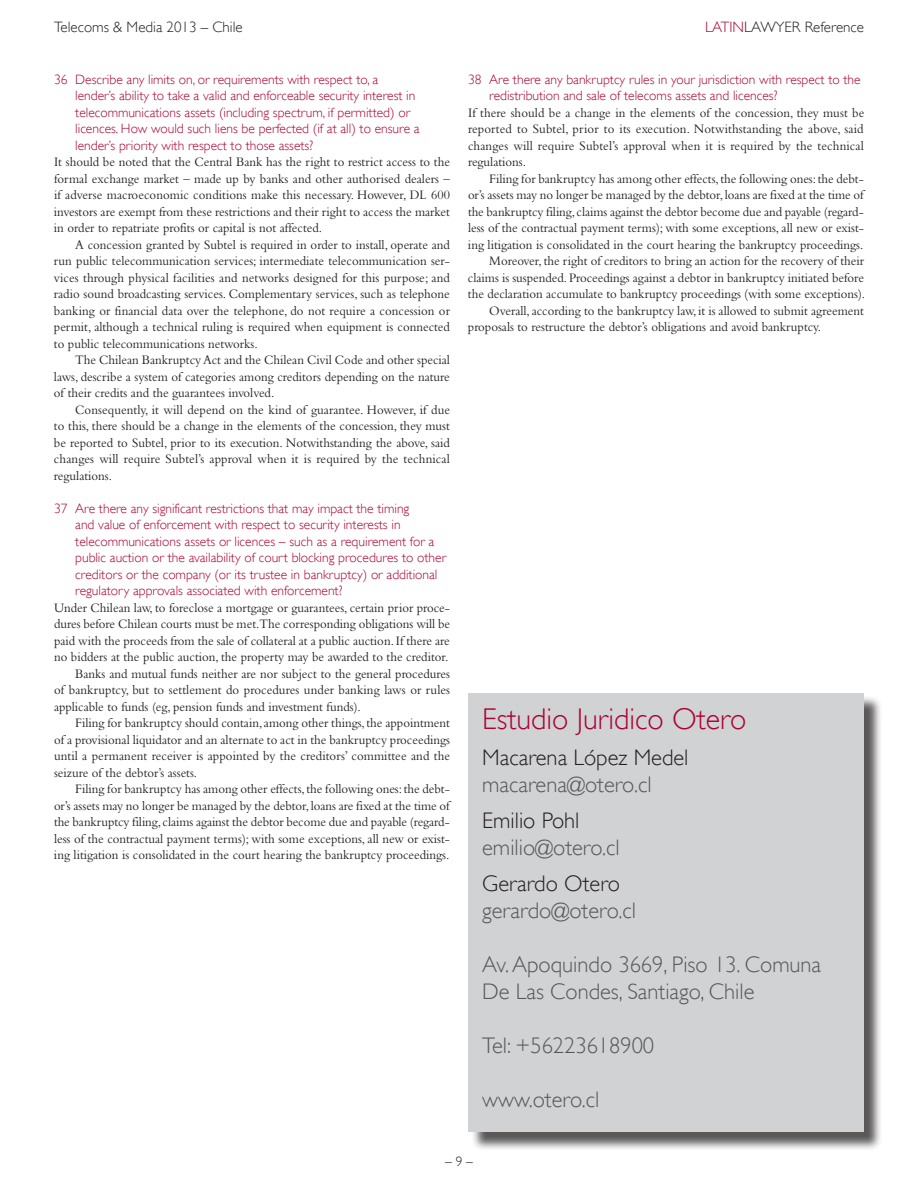
<style>
.page{position:relative;width:918px;height:1188px;background:#fff}
.page>*{position:absolute;margin:0;border:0;box-sizing:border-box;transform-origin:0 0}
.t1{font:300 30px "Gill Sans";color:#ab0333}
.t2{font:300 22.5px/27px "Gill Sans";color:#57585a}
.t3{font:300 22.5px "Gill Sans";color:#231f20}
.t4{font:300 15px "Gill Sans";color:#231f20}
.t5{font:13.5px/16.5px "Bembo";color:#231f20;text-align:justify;scale:.95 1}
.t6{font:300 13.5px/16.5px "Gill Sans";color:#ab0333}
.t7{font:300 13.5px "Gill Sans";color:#231f20}
.s1{color:#ab0333}
</style>
<div class="page">
<div style="left:471px;top:696px;width:412px;height:455px;background:#231f20;opacity:.75"></div>
<div style="left:469px;top:693px;width:395px;height:439px;background:#d1d2d4"></div>
<p class="t4" style="left:54px;top:19px;width:190px">Telecoms &amp; Media 2013 – Chile</p>
<p class="t4" style="left:705px;top:19px;width:160px"><span class="s1">Latin</span>Lawyer Reference</p>
<p class="t6" style="left:75px;top:71px;width:346px;text-indent:-21px">36 Describe any limits on, or requirements with respect to, a lender’s ability to take a valid and enforceable security interest in telecommunications assets (including spectrum, if permitted) or licences. How would such liens be perfected (if at all) to ensure a lender’s priority with respect to those assets?</p>
<p class="t5" style="left:54px;top:153px;width:418px">It should be noted that the Central Bank has the right to restrict access to the formal exchange market – made up by banks and other authorised dealers – if adverse macroeconomic conditions make this necessary. However, DL 600 investors are exempt from these restrictions and their right to access the market in order to repatriate profits or capital is not affected.</p>
<p class="t5" style="left:54px;top:236px;width:418px;text-indent:21px">A concession granted by Subtel is required in order to install, operate and run public telecommunication services; intermediate telecommunication ser&shy;vices through physical facilities and networks designed for this purpose; and radio sound broadcasting services. Complementary services, such as telephone banking or financial data over the telephone, do not require a concession or permit, although a technical ruling is required when equipment is connected to public telecommunications networks.</p>
<p class="t5" style="left:54px;top:351px;width:418px;text-indent:21px">The Chilean Bankruptcy Act and the Chilean Civil Code and other special laws, describe a system of categories among creditors depending on the nature of their credits and the guarantees involved.</p>
<p class="t5" style="left:54px;top:401px;width:419px;text-indent:21px">Consequently, it will depend on the kind of guarantee. However, if due to this, there should be a change in the elements of the concession, they must be reported to Subtel, prior to its execution. Notwithstanding the above, said changes will require Subtel’s approval when it is required by the technical regulations.</p>
<p class="t6" style="left:75px;top:500px;width:372px;text-indent:-21px">37 Are there any significant restrictions that may impact the timing<br>and value of enforcement with respect to security interests in telecommunications assets or licences – such as a requirement for a public auction or the availability of court blocking procedures to other creditors or the company (or its trustee in bankruptcy) or additional regulatory approvals associated with enforcement?</p>
<p class="t5" style="left:54px;top:599px;width:418px">Under Chilean law, to foreclose a mortgage or guarantees, certain prior proce-</p>
<p class="t5" style="left:54px;top:615px;width:419px">dures before Chilean courts must be met.The corresponding obligations will be</p>
<p class="t5" style="left:54px;top:632px;width:418px">paid with the proceeds from the sale of collateral at a public auction. If there are</p>
<p class="t5" style="left:54px;top:648px;width:417px">no bidders at the public auction, the property may be awarded to the creditor.</p>
<p class="t5" style="left:75px;top:665px;width:396px">Banks and mutual funds neither are nor subject to the general procedures</p>
<p class="t5" style="left:54px;top:681px;width:419px">of bankruptcy, but to settlement do procedures under banking laws or rules</p>
<p class="t5" style="left:54px;top:698px;width:325px">applicable to funds (eg, pension funds and investment funds).</p>
<p class="t5" style="left:75px;top:714px;width:396px">Filing for bankruptcy should contain, among other things, the appointment</p>
<p class="t5" style="left:54px;top:731px;width:418px">of a provisional liquidator and an alternate to act in the bankruptcy proceedings</p>
<p class="t5" style="left:54px;top:747px;width:418px">until a permanent receiver is appointed by the creditors’ committee and the</p>
<p class="t5" style="left:54px;top:764px;width:152px">seizure of the debtor’s assets.</p>
<p class="t5" style="left:75px;top:780px;width:396px">Filing for bankruptcy has among other effects, the following ones: the debt-</p>
<p class="t5" style="left:54px;top:797px;width:418px">or’s assets may no longer be managed by the debtor, loans are fixed at the time of</p>
<p class="t5" style="left:54px;top:813px;width:418px">the bankruptcy filing, claims against the debtor become due and payable (regard-</p>
<p class="t5" style="left:54px;top:830px;width:418px">less of the contractual payment terms); with some exceptions, all new or exist-</p>
<p class="t5" style="left:54px;top:846px;width:418px">ing litigation is consolidated in the court hearing the bankruptcy proceedings.</p>
<p class="t6" style="left:489px;top:71px;width:373px;text-indent:-21px">38 Are there any bankruptcy rules in your jurisdiction with respect to the redistribution and sale of telecoms assets and licences?</p>
<p class="t5" style="left:468px;top:104px;width:419px">If there should be a change in the elements of the concession, they must be reported to Subtel, prior to its execution. Notwithstanding the above, said changes will require Subtel’s approval when it is required by the technical regulations.</p>
<p class="t5" style="left:489px;top:170px;width:396px">Filing for bankruptcy has among other effects, the following ones: the debt-</p>
<p class="t5" style="left:468px;top:186px;width:418px">or’s assets may no longer be managed by the debtor, loans are fixed at the time of</p>
<p class="t5" style="left:468px;top:203px;width:418px">the bankruptcy filing, claims against the debtor become due and payable (regard-</p>
<p class="t5" style="left:468px;top:219px;width:418px">less of the contractual payment terms); with some exceptions, all new or exist-</p>
<p class="t5" style="left:468px;top:236px;width:418px">ing litigation is consolidated in the court hearing the bankruptcy proceedings.</p>
<p class="t5" style="left:489px;top:252px;width:396px">Moreover, the right of creditors to bring an action for the recovery of their</p>
<p class="t5" style="left:468px;top:269px;width:418px">claims is suspended. Proceedings against a debtor in bankruptcy initiated before</p>
<p class="t5" style="left:468px;top:285px;width:420px">the declaration accumulate to bankruptcy proceedings (with some exceptions).</p>
<p class="t5" style="left:489px;top:302px;width:396px">Overall, according to the bankruptcy law, it is allowed to submit agreement</p>
<p class="t5" style="left:468px;top:318px;width:373px">proposals to restructure the debtor’s obligations and avoid bankruptcy.</p>
<h1 class="t1" style="left:482px;top:701px;width:266px">Estudio Juridico Otero</h1>
<h2 class="t3" style="left:482px;top:744px;width:208px">Macarena López Medel</h2>
<h2 class="t2" style="left:482px;top:771px;width:171px">macarena@otero.cl</h2>
<h2 class="t3" style="left:482px;top:807px;width:99px">Emilio Pohl</h2>
<h2 class="t2" style="left:482px;top:834px;width:139px">emilio@otero.cl</h2>
<h2 class="t3" style="left:482px;top:870px;width:139px">Gerardo Otero</h2>
<h2 class="t2" style="left:482px;top:897px;width:155px">gerardo@otero.cl</h2>
<h2 class="t2" style="left:482px;top:951px;width:340px">Av. Apoquindo 3669, Piso 13. Comuna<br>De Las Condes, Santiago, Chile</h2>
<h2 class="t2" style="left:482px;top:1032px;width:174px">Tel: +56223618900</h2>
<h2 class="t2" style="left:482px;top:1086px;width:119px">www.otero.cl</h2>
<p class="t7" style="left:445px;top:1153px;width:29px">– 9 –</p>
</div>
